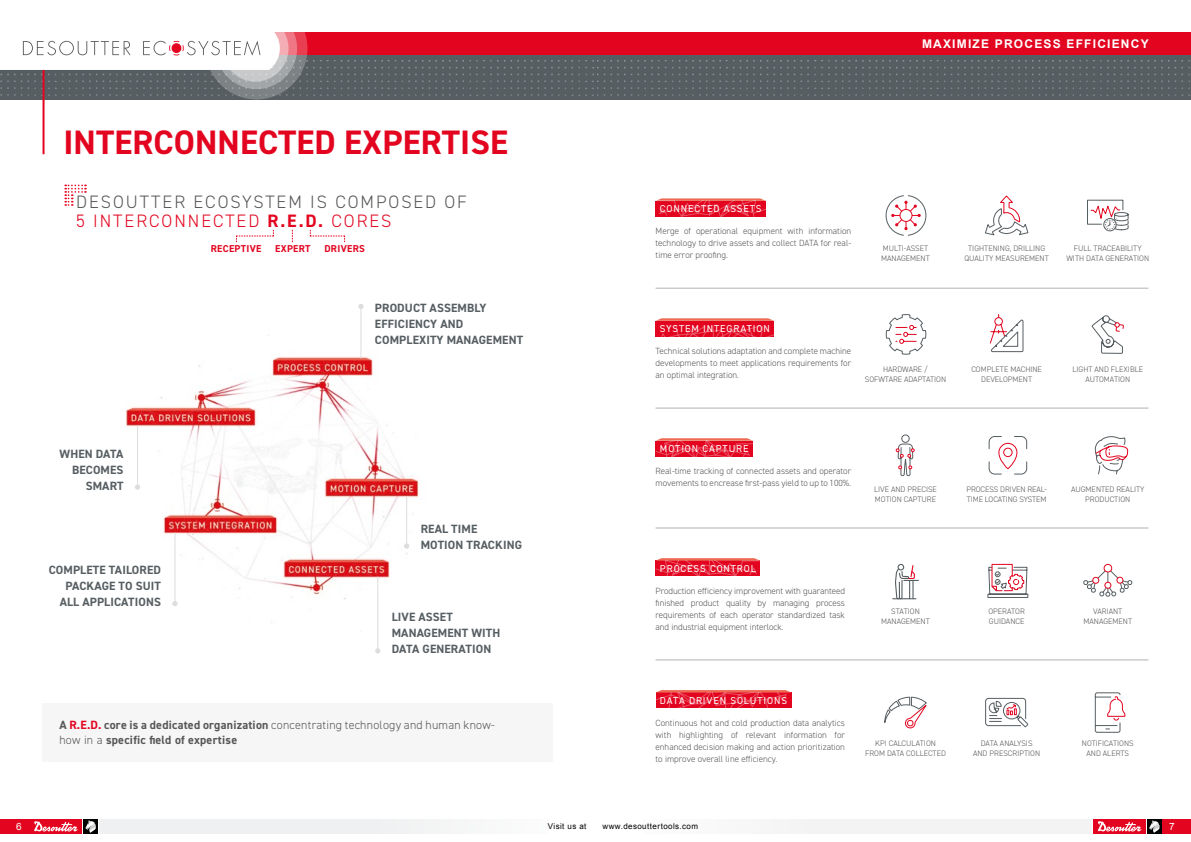
<style>
.page{position:relative;width:1191px;height:842px;background:#fff}
.page>*{position:absolute;margin:0;border:0;box-sizing:border-box;transform-origin:0 0}
.t1{font:700 34px "DIN2014";letter-spacing:.005em;color:#e30520}
.t2{font:300 18px/19px "DIN2014";letter-spacing:.11em;color:#575756}
.t3{font:700 12px/16px "DIN2014";letter-spacing:.01em;color:#575e62}
.t4{font:700 12px/14.4px "DIN2014";letter-spacing:.02em;color:#575756}
.t5{font:700 12px "Arial";letter-spacing:.1em;color:#fff}
.t6{font:10px "DIN2014";letter-spacing:.09em;color:#fff}
.t7{font:700 10px "DIN2014";letter-spacing:.03em;color:#e30520}
.t8{font:10px "Arial";color:#fff}
.t9{font:300 9px/12px "DIN2014";color:#575756;text-align:justify}
.t10{font:300 8px/10px "DIN2014";color:#575756;text-align:center}
.t11{font:8px "Arial";letter-spacing:.05em;color:#000}
.s1{color:#e30520}
.s2{font-weight:700;color:#e30520}
.s3{font-weight:300}
</style>
<div class="page">
<div style="left:0;top:33px;width:1191px;height:22px;background:#e30520"></div>
<img style="left:307px;top:55px;width:288px;height:44px">
<div style="left:595px;top:55px;width:596px;height:44px;background:#575e62"></div>
<svg style="left:0;top:32px;width:307px;height:67px"></svg>
<hr style="left:43px;top:70px;width:2px;height:84px;background:#e30520">
<svg style="left:656px;top:690px;width:135px;height:18px;background:#e52234"></svg>
<svg style="left:655px;top:318px;width:119px;height:19px;background:#e52235"></svg>
<svg style="left:655px;top:558px;width:105px;height:18px;background:#e62538"></svg>
<svg style="left:655px;top:438px;width:98px;height:19px;background:#e6293b"></svg>
<svg style="left:655px;top:198px;width:111px;height:19px;background:#e6273a"></svg>
<hr style="left:655px;top:288px;width:493px;height:1px;background:#b3b2b2">
<hr style="left:655px;top:408px;width:493px;height:1px;background:#b3b2b2">
<hr style="left:655px;top:528px;width:493px;height:1px;background:#b3b2b2">
<hr style="left:655px;top:660px;width:493px;height:1px;background:#b3b2b2">
<svg style="left:885px;top:195px;width:42px;height:41px"></svg>
<div style="left:900px;top:209px;width:12px;height:12px;background:#fff;border-radius:50%"></div>
<div style="left:899px;top:209px;width:13px;height:13px;border:1px solid #e30520;border-radius:50%"></div>
<svg style="left:985px;top:195px;width:44px;height:41px"></svg>
<svg style="left:1087px;top:199px;width:42px;height:32px"></svg>
<svg style="left:885px;top:314px;width:42px;height:41px"></svg>
<svg style="left:990px;top:314px;width:34px;height:39px"></svg>
<svg style="left:1091px;top:315px;width:33px;height:39px"></svg>
<div style="left:901px;top:434px;width:8px;height:9px;border:1px solid #575e62;border-radius:50%"></div>
<svg style="left:895px;top:443px;width:19px;height:34px"></svg>
<svg style="left:988px;top:436px;width:39px;height:39px"></svg>
<svg style="left:1094px;top:436px;width:34px;height:39px"></svg>
<svg style="left:892px;top:564px;width:26px;height:35px"></svg>
<svg style="left:987px;top:563px;width:41px;height:35px"></svg>
<svg style="left:1083px;top:567px;width:50px;height:30px"></svg>
<div style="left:1104px;top:582px;width:7px;height:7px;border:1px solid #e30520;border-radius:50%"></div>
<div style="left:1104px;top:564px;width:7px;height:8px;background:#fff;border-radius:50%"></div>
<div style="left:1103px;top:564px;width:9px;height:8px;border:1px solid #e30520;border-radius:50%"></div>
<svg style="left:884px;top:696px;width:43px;height:33px"></svg>
<svg style="left:985px;top:697px;width:44px;height:31px"></svg>
<svg style="left:1094px;top:692px;width:32px;height:41px"></svg>
<svg style="left:65px;top:185px;width:21px;height:21px"></svg>
<svg style="left:236px;top:230px;width:38px;height:12px"></svg>
<svg style="left:310px;top:230px;width:35px;height:12px"></svg>
<svg style="left:292px;top:230px;width:1px;height:12px"></svg>
<div style="left:43px;top:703px;width:510px;height:59px;background:#f6f6f7"></div>
<img style="left:126px;top:305px;width:293px;height:327px">
<hr style="left:360px;top:306px;width:1px;height:52px;background:#dddcde">
<svg style="left:358px;top:304px;width:5px;height:5px"></svg>
<hr style="left:406px;top:496px;width:1px;height:50px;background:#dddcde">
<svg style="left:404px;top:543px;width:5px;height:6px"></svg>
<hr style="left:377px;top:577px;width:1px;height:74px;background:#dddcde">
<svg style="left:375px;top:648px;width:5px;height:5px"></svg>
<hr style="left:174px;top:533px;width:1px;height:71px;background:#dddcde">
<svg style="left:172px;top:601px;width:6px;height:5px"></svg>
<hr style="left:137px;top:425px;width:1px;height:62px;background:#dddcde">
<svg style="left:135px;top:484px;width:5px;height:6px"></svg>
<div style="left:84px;top:819px;width:14px;height:14px;background:#000"></div>
<div style="left:29px;top:819px;width:53px;height:14px;background:#e30520"></div>
<svg style="left:34px;top:821px;width:44px;height:11px"></svg>
<svg style="left:85px;top:820px;width:11px;height:13px"></svg>
<div style="left:0;top:819px;width:28px;height:14px;background:#e30520"></div>
<div style="left:99px;top:819px;width:450px;height:14px;background:#eff0f1"></div>
<div style="left:642px;top:819px;width:450px;height:14px;background:#f4f3f4"></div>
<div style="left:1162px;top:819px;width:29px;height:14px;background:#e30520"></div>
<svg style="left:1147px;top:819px;width:14px;height:14px"></svg>
<div style="left:1093px;top:819px;width:53px;height:14px;background:#e30520"></div>
<svg style="left:1097px;top:821px;width:45px;height:11px"></svg>
<svg style="left:1149px;top:820px;width:10px;height:13px"></svg>
<h1 class="t1" style="left:63px;top:120px;width:446px">INTERCONNECTED EXPERTISE</h1>
<h2 class="t2" style="left:76px;top:193px;width:392px">DESOUTTER ECOSYSTEM IS COMPOSED OF<br><span class="s1">5 INTERCONNECTED</span> <span class="s2">R.E.D.</span> <span class="s1">CORES</span></h2>
<p class="t7" style="left:211px;top:242px;width:52px">RECEPTIVE</p>
<p class="t7" style="left:275px;top:242px;width:37px">EXPERT</p>
<p class="t7" style="left:324px;top:242px;width:42px">DRIVERS</p>
<h3 class="t3" style="left:60px;top:445px;width:65px;text-align:right">WHEN DATA<br>BECOMES<br>SMART</h3>
<h3 class="t3" style="left:49px;top:562px;width:114px;text-align:right">COMPLETE TAILORED<br>PACKAGE TO SUIT<br>ALL APPLICATIONS</h3>
<h3 class="t3" style="left:375px;top:300px;width:150px">PRODUCT ASSEMBLY<br>EFFICIENCY AND<br>COMPLEXITY MANAGEMENT</h3>
<h3 class="t3" style="left:421px;top:520px;width:103px">REAL TIME<br>MOTION TRACKING</h3>
<h3 class="t3" style="left:392px;top:609px;width:110px">LIVE ASSET<br>MANAGEMENT WITH<br>DATA GENERATION</h3>
<h3 class="t4" style="left:59px;top:718px;width:437px">A <span class="s1">R.E.D.</span> core is a dedicated organization <span class="s3">concentrating technology and human know&shy;how in a</span> specific field of expertise</h3>
<h3 class="t5" style="left:922px;top:36px;width:228px">MAXIMIZE PROCESS EFFICIENCY</h3>
<p class="t6" style="left:660px;top:202px;width:103px">CONNECTED ASSETS</p>
<p class="t9" style="left:655px;top:225px;width:197px">Merge of operational equipment with information technology to drive assets and collect DATA for real&shy;time error proofing.</p>
<p class="t10" style="left:881px;top:244px;width:50px;text-align:left">MULTI-ASSET<br>MANAGEMENT</p>
<p class="t10" style="left:964px;top:244px;width:86px">TIGHTENING, DRILLING<br>QUALITY MEASUREMENT</p>
<p class="t10" style="left:1066px;top:244px;width:84px">FULL TRACEABILITY<br>WITH DATA GENERATION</p>
<p class="t6" style="left:660px;top:322px;width:111px">SYSTEM INTEGRATION</p>
<p class="t9" style="left:655px;top:345px;width:197px">Technical solutions adaptation and complete machine developments to meet applications requirements for an optimal integration.</p>
<p class="t10" style="left:865px;top:365px;width:83px">HARDWARE /<br>SOFWTARE ADAPTATION</p>
<p class="t10" style="left:971px;top:365px;width:72px">COMPLETE MACHINE<br>DEVELOPMENT</p>
<p class="t10" style="left:1072px;top:365px;width:72px">LIGHT AND FLEXIBLE<br>AUTOMATION</p>
<p class="t6" style="left:660px;top:442px;width:90px">MOTION CAPTURE</p>
<p class="t9" style="left:655px;top:465px;width:197px">Real-time tracking of connected assets and operator movements to encrease first-pass yield to up to 100%.</p>
<p class="t10" style="left:874px;top:484px;width:64px;text-align:left">LIVE AND PRECISE<br>MOTION CAPTURE</p>
<p class="t10" style="left:966px;top:484px;width:82px;text-align:left">PROCESS DRIVEN REAL-<br>TIME LOCATING SYSTEM</p>
<p class="t10" style="left:1071px;top:484px;width:75px">AUGMENTED REALITY<br>PRODUCTION</p>
<p class="t6" style="left:660px;top:562px;width:97px">PROCESS CONTROL</p>
<p class="t9" style="left:655px;top:585px;width:191px">Production efficiency improvement with guaranteed finished product quality by managing process requirements of each operator standardized task and industrial equipment interlock.</p>
<p class="t10" style="left:881px;top:606px;width:50px">STATION<br>MANAGEMENT</p>
<p class="t10" style="left:988px;top:606px;width:38px;text-align:left">OPERATOR<br>GUIDANCE</p>
<p class="t10" style="left:1083px;top:606px;width:50px">VARIANT<br>MANAGEMENT</p>
<p class="t6" style="left:660px;top:694px;width:129px">DATA DRIVEN SOLUTIONS</p>
<p class="t9" style="left:655px;top:717px;width:191px">Continuous hot and cold production data analytics with highlighting of relevant information for enhanced decision making and action prioritization to improve overall line efficiency.</p>
<p class="t10" style="left:865px;top:738px;width:82px">KPI CALCULATION<br>FROM DATA COLLECTED</p>
<p class="t10" style="left:973px;top:738px;width:69px">DATA ANALYSIS<br>AND PRESCRIPTION</p>
<p class="t10" style="left:1082px;top:738px;width:53px">NOTIFICATIONS<br>AND ALERTS</p>
<p class="t8" style="left:16px;top:820px;width:7px">6</p>
<p class="t11" style="left:548px;top:821px;width:40px">Visit us at</p>
<p class="t11" style="left:602px;top:821px;width:97px">www.desouttertools.com</p>
<p class="t8" style="left:1169px;top:820px;width:7px">7</p>
</div>
